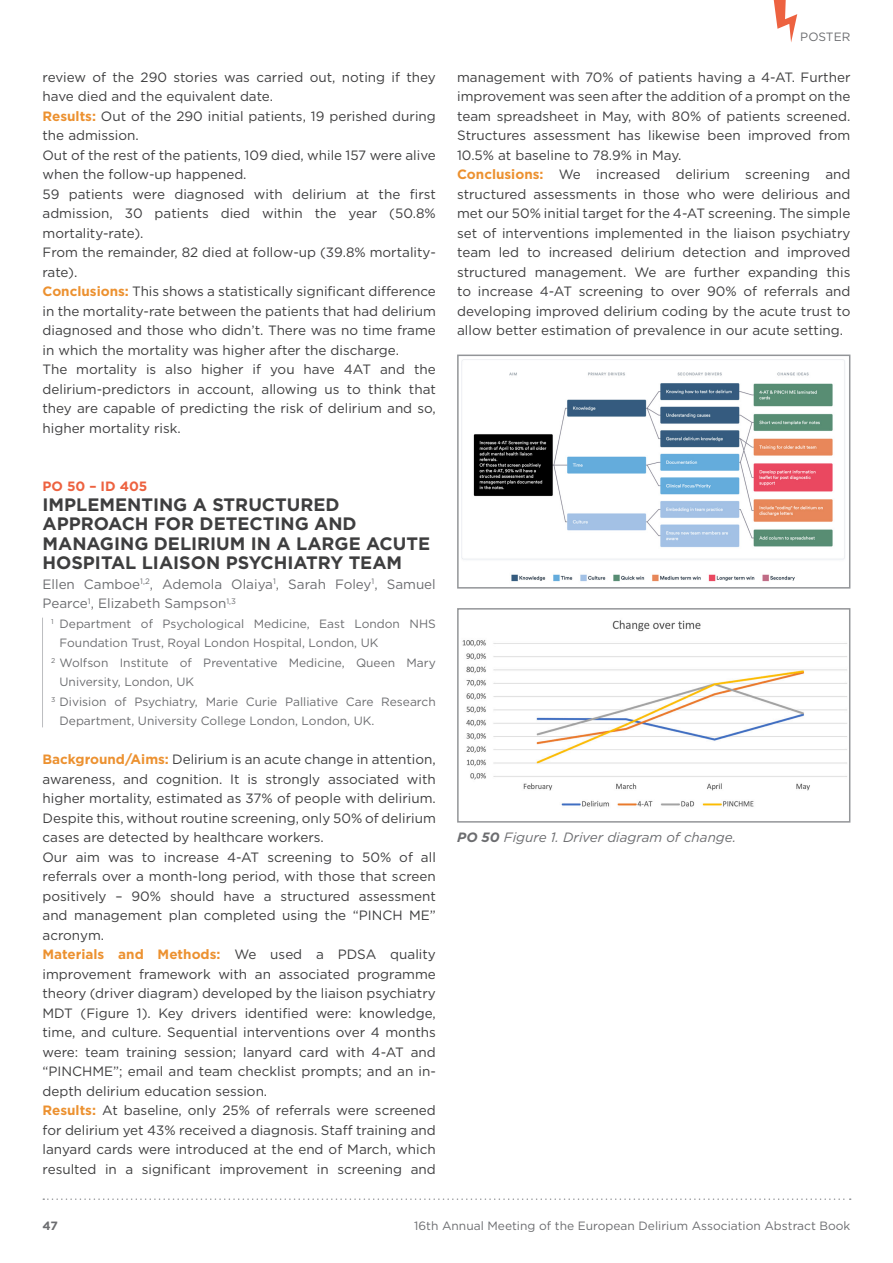
<style>
.page{position:relative;width:893px;height:1263px;background:#fff}
.page>*{position:absolute;margin:0;border:0;box-sizing:border-box;transform-origin:0 0}
.TITOLI{font:700 18px/19.5px "Gotham HTF";color:#3e3e3f}
.TESTO_NORMALE{font:13.5px/19.5px "Gotham HTF";color:#3e3e3f;text-align:justify}
.AUTORI{font:13.5px/19.5px "Gotham HTF";color:#6c6d70}
.DIDA{font:italic 13.5px "Gotham HTF";color:#6c6d70}
.ID_PO{font:700 13.5px "Gotham HTF";color:#ed6240}
.AFFILIATION{font:12px/19.5px "Gotham HTF";color:#6c6d70}
.t1{font:700 12px "Gotham HTF";color:#6c6d70}
.s1{font-weight:700;color:#ec9130}
.s2{font-weight:700}
</style>
<div class="page">
<svg style="left:773px;top:0;width:24px;height:42px"></svg>
<svg style="left:43px;top:1198px;width:808px;height:2px"></svg>
<hr style="left:42px;top:618px;width:1px;height:109px;background:#bcbdc0">
<img style="left:462px;top:360px;width:383px;height:222px">
<div style="left:457px;top:355px;width:393px;height:234px;border:2px solid #939598"></div>
<img style="left:462px;top:620px;width:385px;height:187px">
<div style="left:457px;top:608px;width:393px;height:215px;border:2px solid #939598"></div>
<p class="TESTO_NORMALE" style="left:43px;top:67px;width:395px">review of the 290 stories was carried out, noting if they have died and the equivalent date.</p>
<p class="TESTO_NORMALE" style="left:43px;top:106px;width:395px"><span class="s1">Results:</span> Out of the 290 initial patients, 19 perished during the admission.</p>
<p class="TESTO_NORMALE" style="left:43px;top:145px;width:395px">Out of the rest of the patients, 109 died, while 157 were alive when the follow-up happened.</p>
<p class="TESTO_NORMALE" style="left:43px;top:184px;width:395px">59 patients were diagnosed with delirium at the first admission, 30 patients died within the year (50.8% mortality-rate).</p>
<p class="TESTO_NORMALE" style="left:43px;top:242px;width:395px">From the remainder, 82 died at follow-up (39.8% mortality&shy;rate).</p>
<p class="TESTO_NORMALE" style="left:43px;top:281px;width:395px"><span class="s1">Conclusions:</span> This shows a statistically significant difference in the mortality-rate between the patients that had delirium diagnosed and those who didn’t. There was no time frame in which the mortality was higher after the discharge.</p>
<p class="TESTO_NORMALE" style="left:43px;top:359px;width:395px">The mortality is also higher if you have 4AT and the delirium-predictors in account, allowing us to think that they are capable of predicting the risk of delirium and so, higher mortality risk.</p>
<p class="ID_PO" style="left:43px;top:478px;width:106px">PO 50 – ID 405</p>
<p class="TITOLI" style="left:43px;top:494px;width:389px">IMPLEMENTING A STRUCTURED<br>APPROACH FOR DETECTING AND<br>MANAGING DELIRIUM IN A LARGE ACUTE<br>HOSPITAL LIAISON PSYCHIATRY TEAM</p>
<p class="AUTORI" style="left:43px;top:574px;width:395px">Ellen Camboe<sup>1,2</sup>, Ademola Olaiya<sup>1</sup>, Sarah Foley<sup>1</sup>, Samuel<br>Pearce<sup>1</sup>, Elizabeth Sampson<sup>1,3</sup></p>
<p class="AFFILIATION" style="left:60px;top:613px;width:378px;text-indent:-9px"><sup>1</sup> Department of Psychological Medicine, East London NHS<br>Foundation Trust, Royal London Hospital, London, UK</p>
<p class="AFFILIATION" style="left:60px;top:652px;width:378px;text-indent:-9px"><sup>2</sup> Wolfson Institute of Preventative Medicine, Queen Mary<br>University, London, UK</p>
<p class="AFFILIATION" style="left:60px;top:691px;width:378px;text-indent:-9px"><sup>3</sup> Division of Psychiatry, Marie Curie Palliative Care Research<br>Department, University College London, London, UK.</p>
<p class="TESTO_NORMALE" style="left:43px;top:749px;width:395px"><span class="s1">Background/Aims:</span> Delirium is an acute change in attention, awareness, and cognition. It is strongly associated with higher mortality, estimated as 37% of people with delirium.<br>Despite this, without routine screening, only 50% of delirium cases are detected by healthcare workers.</p>
<p class="TESTO_NORMALE" style="left:43px;top:847px;width:395px">Our aim was to increase 4-AT screening to 50% of all referrals over a month-long period, with those that screen positively – 90% should have a structured assessment and management plan completed using the “PINCH ME” acronym.</p>
<p class="TESTO_NORMALE" style="left:43px;top:944px;width:395px"><span class="s1">Materials and Methods:</span> We used a PDSA quality improvement framework with an associated programme theory (driver diagram) developed by the liaison psychiatry MDT (Figure 1). Key drivers identified were: knowledge, time, and culture. Sequential interventions over 4 months were: team training session; lanyard card with 4-AT and “PINCHME”; email and team checklist prompts; and an in&shy;depth delirium education session.</p>
<p class="TESTO_NORMALE" style="left:43px;top:1100px;width:395px"><span class="s1">Results:</span> At baseline, only 25% of referrals were screened for delirium yet 43% received a diagnosis. Staff training and lanyard cards were introduced at the end of March, which resulted in a significant improvement in screening and</p>
<p class="AFFILIATION" style="left:800px;top:27px;width:52px">POSTER</p>
<p class="TESTO_NORMALE" style="left:457px;top:67px;width:395px">management with 70% of patients having a 4-AT. Further improvement was seen after the addition of a prompt on the team spreadsheet in May, with 80% of patients screened.<br>Structures assessment has likewise been improved from 10.5% at baseline to 78.9% in May.</p>
<p class="TESTO_NORMALE" style="left:457px;top:164px;width:395px"><span class="s1">Conclusions:</span> We increased delirium screening and structured assessments in those who were delirious and met our 50% initial target for the 4-AT screening. The simple set of interventions implemented in the liaison psychiatry team led to increased delirium detection and improved structured management. We are further expanding this to increase 4-AT screening to over 90% of referrals and developing improved delirium coding by the acute trust to allow better estimation of prevalence in our acute setting.</p>
<p class="DIDA" style="left:457px;top:830px;width:280px"><span class="s2">PO 50</span> Figure 1. Driver diagram of change.</p>
<p class="t1" style="left:43px;top:1219px;width:17px">47</p>
<p class="AFFILIATION" style="left:414px;top:1216px;width:438px">16th Annual Meeting of the European Delirium Association Abstract Book</p>
</div>
